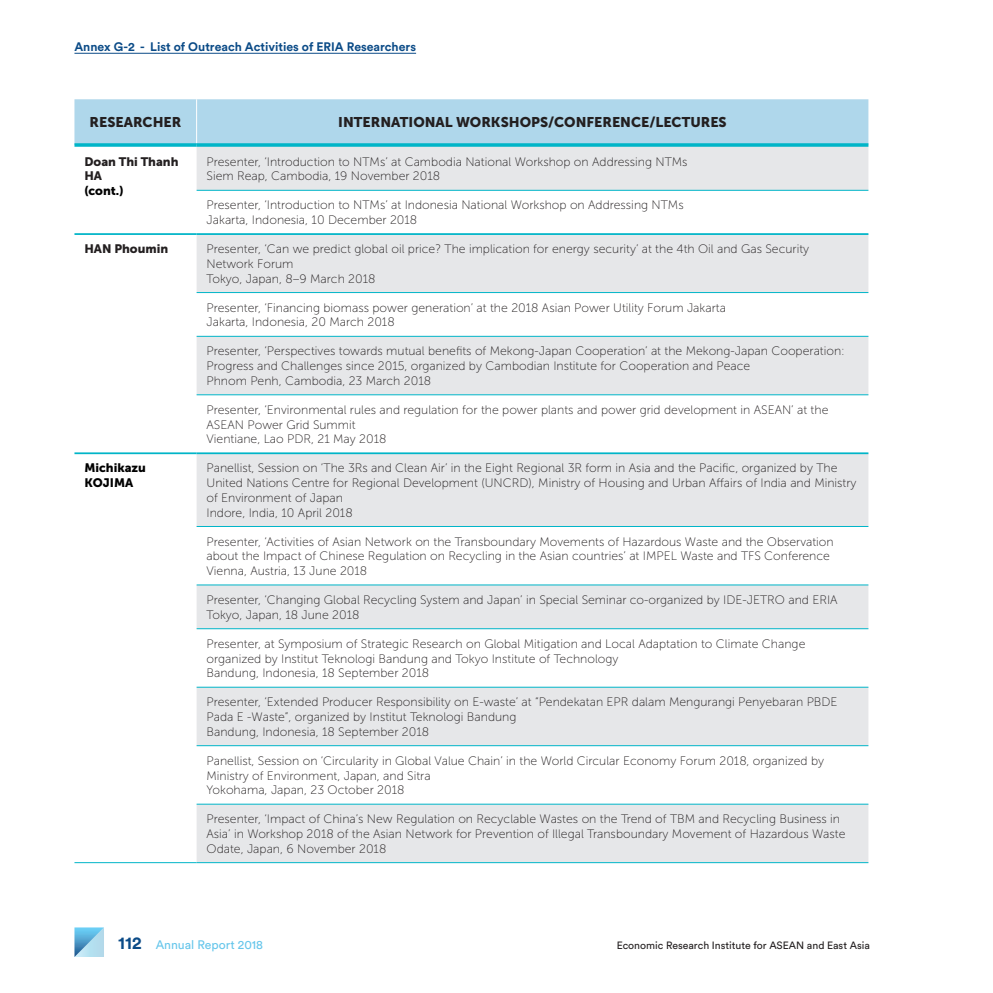
<style>
.page{position:relative;width:993px;height:993px;background:#fff}
.page>*{position:absolute;margin:0;border:0;box-sizing:border-box;transform-origin:0 0}
.t1{font:14px "Museo Sans 900";color:#231f20}
.t2{font:12.25px/14.7px "Museo Sans 100";color:#231f20}
.t3{font:700 12.25px "Circular Std";color:#0b4b87}
.t4{font:12.25px/14.7px "Museo Sans 900";color:#231f20}
.t5{font:12.25px/14.7px "Museo Sans 900";color:#000}
.t6{font:12.25px "Circular Std";color:#66c6eb}
.t7{font:10.5px "Circular Std";color:#231f20}
.s1{font-weight:700;font-size:17.5px;color:#0b4b87}
</style>
<div class="page">
<div style="left:74px;top:99px;width:794px;height:44px;background:#afd7eb"></div>
<svg style="left:196px;top:147px;width:672px;height:715px;fill:#e6e7e9"></svg>
<hr style="left:74px;top:233px;width:122px;height:2px;background:#00b5c8">
<hr style="left:196px;top:233px;width:672px;height:2px;background:#00b5c8">
<hr style="left:74px;top:452px;width:122px;height:2px;background:#00b5c8">
<hr style="left:196px;top:452px;width:672px;height:2px;background:#00b5c8">
<hr style="left:196px;top:99px;width:1px;height:44px;background:#fff">
<svg style="left:74px;top:143px;width:122px;height:4px"></svg>
<svg style="left:196px;top:143px;width:672px;height:4px;background:#18b9cb"></svg>
<hr style="left:74px;top:862px;width:122px;height:1px;background:#00b5c8">
<hr style="left:196px;top:190px;width:672px;height:1px;background:#00b5c8">
<hr style="left:196px;top:292px;width:672px;height:1px;background:#00b5c8">
<hr style="left:196px;top:336px;width:672px;height:1px;background:#00b5c8">
<hr style="left:196px;top:394px;width:672px;height:1px;background:#00b5c8">
<hr style="left:196px;top:526px;width:672px;height:1px;background:#00b5c8">
<hr style="left:196px;top:584px;width:672px;height:1px;background:#00b5c8">
<hr style="left:196px;top:628px;width:672px;height:1px;background:#00b5c8">
<hr style="left:196px;top:686px;width:672px;height:1px;background:#00b5c8">
<hr style="left:196px;top:745px;width:672px;height:1px;background:#00b5c8">
<hr style="left:196px;top:803px;width:672px;height:1px;background:#00b5c8">
<hr style="left:196px;top:862px;width:672px;height:1px;background:#00b5c8">
<hr style="left:74px;top:53px;width:342px;height:1px;background:#0b4b87">
<svg style="left:74px;top:927px;width:30px;height:29px"></svg>
<p class="t3" style="left:74px;top:39px;width:343px">Annex G-2 - List of Outreach Activities of ERIA Researchers</p>
<p class="t1" style="left:90px;top:114px;width:93px">RESEARCHER</p>
<p class="t1" style="left:338px;top:114px;width:390px">INTERNATIONAL WORKSHOPS/CONFERENCE/LECTURES</p>
<p class="t4" style="left:84px;top:154px;width:96px">Doan Thi Thanh<br>HA</p>
<p class="t5" style="left:84px;top:183px;width:41px">(cont.)</p>
<p class="t2" style="left:206px;top:154px;width:482px">Presenter, ‘Introduction to NTMs’ at Cambodia National Workshop on Addressing NTMs<br>Siem Reap, Cambodia, 19 November 2018</p>
<p class="t2" style="left:206px;top:198px;width:478px">Presenter, ‘Introduction to NTMs’ at Indonesia National Workshop on Addressing NTMs<br>Jakarta, Indonesia, 10 December 2018</p>
<p class="t4" style="left:84px;top:241px;width:85px">HAN Phoumin</p>
<p class="t2" style="left:206px;top:242px;width:604px">Presenter, ‘Can we predict global oil price? The implication for energy security’ at the 4th Oil and Gas Security<br>Network Forum<br>Tokyo, Japan, 8–9 March 2018</p>
<p class="t2" style="left:206px;top:300px;width:521px">Presenter, ‘Financing biomass power generation’ at the 2018 Asian Power Utility Forum Jakarta<br>Jakarta, Indonesia, 20 March 2018</p>
<p class="t2" style="left:206px;top:344px;width:639px">Presenter, ‘Perspectives towards mutual benefits of Mekong-Japan Cooperation’ at the Mekong-Japan Cooperation:<br>Progress and Challenges since 2015, organized by Cambodian Institute for Cooperation and Peace<br>Phnom Penh, Cambodia, 23 March 2018</p>
<p class="t2" style="left:206px;top:402px;width:623px">Presenter, ‘Environmental rules and regulation for the power plants and power grid development in ASEAN’ at the<br>ASEAN Power Grid Summit<br>Vientiane, Lao PDR, 21 May 2018</p>
<p class="t5" style="left:84px;top:460px;width:63px">Michikazu<br>KOJIMA</p>
<p class="t2" style="left:206px;top:461px;width:651px">Panellist, Session on ‘The 3Rs and Clean Air’ in the Eight Regional 3R form in Asia and the Pacific, organized by The United Nations Centre for Regional Development (UNCRD), Ministry of Housing and Urban Affairs of India and Ministry of Environment of Japan<br>Indore, India, 10 April 2018</p>
<p class="t2" style="left:206px;top:534px;width:628px">Presenter, ‘Activities of Asian Network on the Transboundary Movements of Hazardous Waste and the Observation about the Impact of Chinese Regulation on Recycling in the Asian countries’ at IMPEL Waste and TFS Conference<br>Vienna, Austria, 13 June 2018</p>
<p class="t2" style="left:206px;top:592px;width:632px">Presenter, ‘Changing Global Recycling System and Japan’ in Special Seminar co-organized by IDE-JETRO and ERIA<br>Tokyo, Japan, 18 June 2018</p>
<p class="t2" style="left:206px;top:636px;width:600px">Presenter, at Symposium of Strategic Research on Global Mitigation and Local Adaptation to Climate Change organized by Institut Teknologi Bandung and Tokyo Institute of Technology<br>Bandung, Indonesia, 18 September 2018</p>
<p class="t2" style="left:206px;top:694px;width:632px">Presenter, ‘Extended Producer Responsibility on E-waste’ at “Pendekatan EPR dalam Mengurangi Penyebaran PBDE<br>Pada E -Waste”, organized by Institut Teknologi Bandung<br>Bandung, Indonesia, 18 September 2018</p>
<p class="t2" style="left:206px;top:753px;width:619px">Panellist, Session on ‘Circularity in Global Value Chain’ in the World Circular Economy Forum 2018, organized by<br>Ministry of Environment, Japan, and Sitra<br>Yokohama, Japan, 23 October 2018</p>
<p class="t2" style="left:206px;top:811px;width:640px">Presenter, ‘Impact of China’s New Regulation on Recyclable Wastes on the Trend of TBM and Recycling Business in<br>Asia’ in Workshop 2018 of the Asian Network for Prevention of Illegal Transboundary Movement of Hazardous Waste<br>Odate, Japan, 6 November 2018</p>
<p class="t6" style="left:118px;top:937px;width:146px"><span class="s1">112</span> Annual Report 2018</p>
<p class="t7" style="left:616px;top:938px;width:254px">Economic Research Institute for ASEAN and East Asia</p>
</div>
